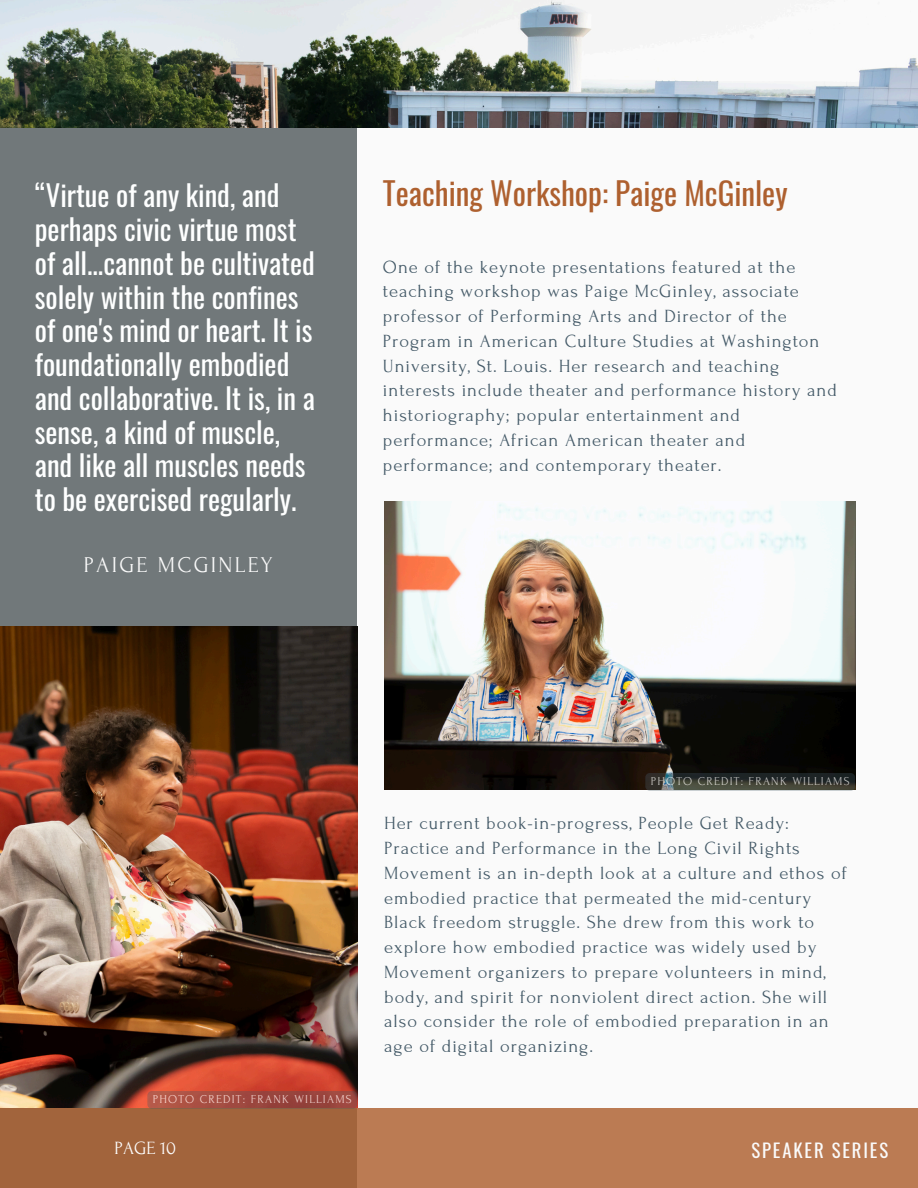
<style>
.page{position:relative;width:918px;height:1188px;background:#fafafa}
.page>*{position:absolute;margin:0;border:0;box-sizing:border-box;transform-origin:0 0}
.t1{font:31.2px "Oswald";color:#ae602f}
.t2{font:28.65px/33.8px "Oswald";color:#feffff}
.t3{font:22.5px "Forum";letter-spacing:.1em;color:#fafafa}
.t4{font:18.75px "Oswald";letter-spacing:.1em;color:#fafafa}
.t5{font:18.75px "Forum";color:#fefefe}
.t6{font:18.6px/24.8px "Forum";letter-spacing:.05em;color:#435967}
.t7{font:12px "Forum";letter-spacing:.1em;color:#feffff}
</style>
<div class="page">
<div style="left:0;top:104px;width:357px;height:1084px;background:#71787a"></div>
<div style="left:0;top:1108px;width:918px;height:80px;background:linear-gradient(to right,#9f623a,#c3825a)"></div>
<img style="left:0;top:626px;width:357px;height:482px">
<img style="left:0;top:0;width:918px;height:127px">
<img style="left:385px;top:502px;width:471px;height:288px">
<div style="left:645px;top:773px;width:210px;height:18px;background:#435967;border-radius:4px;opacity:.45"></div>
<div style="left:147px;top:1091px;width:210px;height:18px;background:#435967;border-radius:4px;opacity:.45"></div>
<h1 class="t2" style="left:35px;top:178px;width:282px">“Virtue of any kind, and perhaps civic virtue most of all...cannot be cultivated solely within the confines of one's mind or heart. It is foundationally embodied and collaborative. It is, in a sense, a kind of muscle, and like all muscles needs to be exercised regularly.</h1>
<h4 class="t3" style="left:84px;top:552px;width:190px">PAIGE MCGINLEY</h4>
<h1 class="t1" style="left:383px;top:169px;width:406px">Teaching Workshop: Paige McGinley</h1>
<h2 class="t6" style="left:383px;top:255px;width:455px">One of the keynote presentations featured at the teaching workshop was Paige McGinley, associate professor of Performing Arts and Director of the Program in American Culture Studies at Washington University, St. Louis. Her research and teaching interests include theater and performance history and historiography; popular entertainment and performance; African American theater and performance; and contemporary theater.</h2>
<p class="t7" style="left:153px;top:1093px;width:200px">PHOTO CREDIT: FRANK WILLIAMS</p>
<p class="t7" style="left:651px;top:775px;width:200px">PHOTO CREDIT: FRANK WILLIAMS</p>
<p class="t6" style="left:384px;top:811px;width:464px">Her current book-in-progress, People Get Ready:<br>Practice and Performance in the Long Civil Rights Movement is an in-depth look at a culture and ethos of embodied practice that permeated the mid-century Black freedom struggle. She drew from this work to explore how embodied practice was widely used by Movement organizers to prepare volunteers in mind, body, and spirit for nonviolent direct action. She will also consider the role of embodied preparation in an age of digital organizing.</p>
<p class="t5" style="left:115px;top:1138px;width:63px">PAGE 10</p>
<h4 class="t4" style="left:751px;top:1135px;width:138px">SPEAKER SERIES</h4>
</div>
